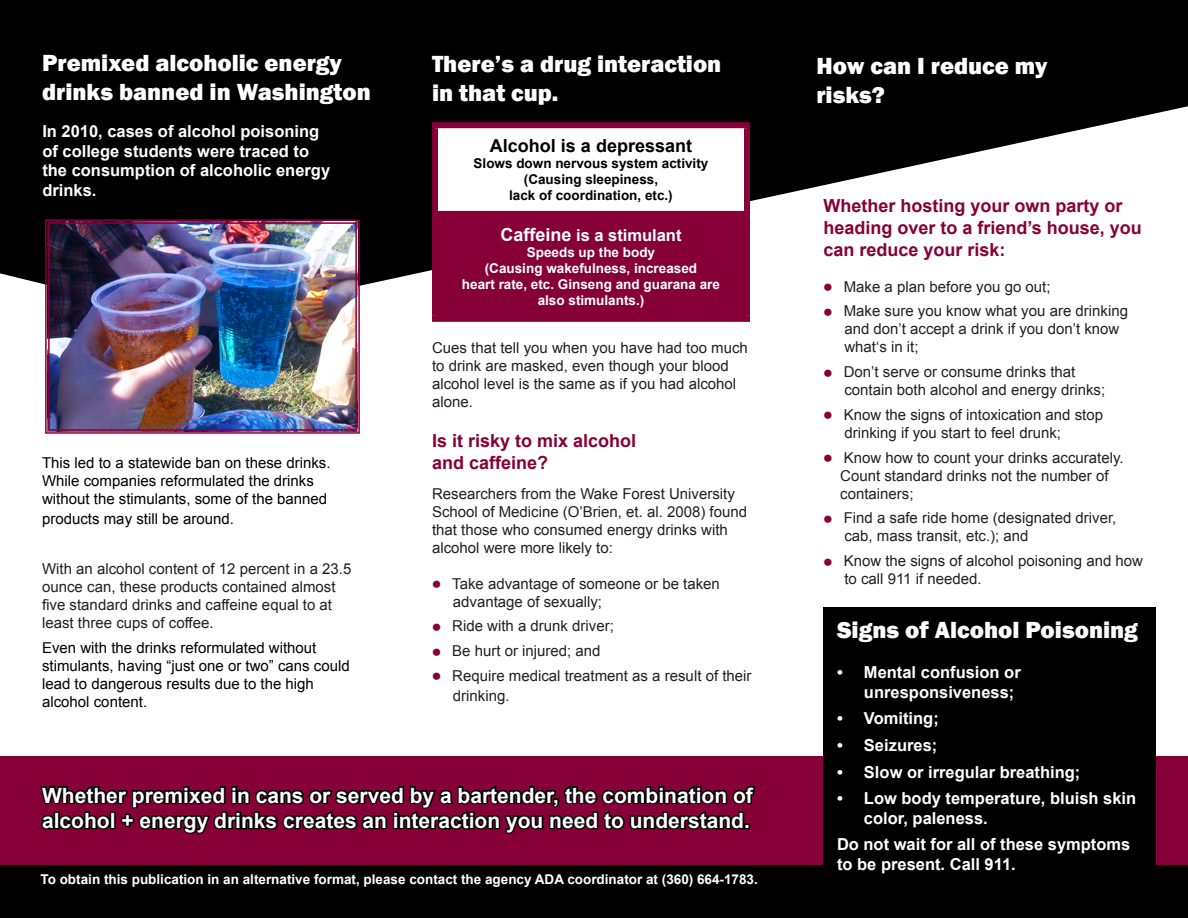
<style>
.page{position:relative;width:1188px;height:918px;background:#fff}
.page>*{position:absolute;margin:0;border:0;box-sizing:border-box;transform-origin:0 0}
.t1{font:800 24px/28.8px "Franklin Gothic";color:#fff}
.t2{font:700 21px/25.2px "Arial";color:#fff}
.t3{font:21px "Arial";color:#fff}
.t4{font:700 18px/21.6px "Arial";color:#860037}
.t5{font:700 18px "Arial";color:#000}
.t6{font:700 16.5px/19.8px "Arial";color:#fff}
.t7{font:15px/18px "Arial";color:#231f20}
.t8{font:15px/18px "Arial";color:#000}
.t9{font:700 13.5px/16.2px "Arial";color:#fff;text-align:center}
.t10{font:700 13.5px/16.2px "Arial";color:#000;text-align:center}
.s1{color:#000}
.s2{font-size:18px}
.s3{font-weight:700;font-size:25.5px;color:#860037}
</style>
<div class="page">
<svg style="left:0;top:0;width:1188px;height:286px;fill:#000"></svg>
<img style="left:44px;top:219px;width:317px;height:215px">
<div style="left:48px;top:222px;width:309px;height:209px;border:1px solid #860037"></div>
<div style="left:0;top:756px;width:1188px;height:162px;background:#860037"></div>
<div style="left:0;top:866px;width:1188px;height:52px;background:#000"></div>
<div style="left:435px;top:125px;width:312px;height:89px;background:#fff"></div>
<div style="left:435px;top:214px;width:312px;height:105px;background:#860037"></div>
<div style="left:432px;top:122px;width:318px;height:6px;background:#860037"></div>
<div style="left:432px;top:128px;width:6px;height:83px;background:#860037"></div>
<div style="left:744px;top:128px;width:6px;height:83px;background:#860037"></div>
<div style="left:432px;top:211px;width:318px;height:6px;background:#860037"></div>
<div style="left:432px;top:217px;width:6px;height:99px;background:#860037"></div>
<div style="left:744px;top:217px;width:6px;height:99px;background:#860037"></div>
<div style="left:432px;top:316px;width:318px;height:6px;background:#860037"></div>
<div style="left:824px;top:608px;width:332px;height:303px;background:#000"></div>
<svg style="left:40px;top:785px;width:715px;height:49px"></svg>
<h1 class="t1" style="left:42px;top:48px;width:330px">Premixed alcoholic energy drinks banned in Washington</h1>
<p class="t6" style="left:42px;top:122px;width:289px">In 2010, cases of alcohol poisoning of college students were traced to the consumption of alcoholic energy drinks.</p>
<p class="t8" style="left:42px;top:454px;width:290px">This led to a statewide ban on these drinks.<br>While companies reformulated the drinks without the stimulants, some of the banned</p>
<p class="t8" style="left:42px;top:510px;width:193px">products may still be around.</p>
<p class="t7" style="left:42px;top:560px;width:311px">With an alcohol content of 12 percent in a 23.5 ounce can, these products contained almost five standard drinks and caffeine equal to at least three cups of coffee<span class="s1">.</span></p>
<p class="t8" style="left:42px;top:639px;width:309px">Even with the drinks reformulated without stimulants, having “just one or two” cans could lead to dangerous results due to the high alcohol content.</p>
<h1 class="t1" style="left:432px;top:50px;width:291px">There’s a drug interaction in that cup.</h1>
<p class="t5" style="left:490px;top:134px;width:204px">Alcohol is a depressant</p>
<p class="t10" style="left:474px;top:156px;width:236px">Slows down nervous system activity (Causing sleepiness,<br>lack of coordination, etc.)</p>
<p class="t6" style="left:500px;top:225px;width:183px"><span class="s2">Caffeine</span> is a stimulant</p>
<p class="t9" style="left:462px;top:244px;width:260px">Speeds up the body<br>(Causing wakefulness, increased<br>heart rate, etc. Ginseng and guarana are also stimulants.)</p>
<p class="t7" style="left:432px;top:339px;width:318px">Cues that tell you when you have had too much to drink are masked, even though your blood alcohol level is the same as if you had alcohol alone.</p>
<p class="t4" style="left:432px;top:430px;width:206px">Is it risky to mix alcohol and caffeine?</p>
<p class="t7" style="left:432px;top:484px;width:317px">Researchers from the Wake Forest University School of Medicine (O’Brien, et. al. 2008) found that those who consumed energy drinks with alcohol were more likely to:</p>
<p class="t7" style="left:453px;top:574px;width:269px;text-indent:-21px"><span class="s3">•</span> Take advantage of someone or be taken advantage of sexually;</p>
<p class="t7" style="left:432px;top:617px;width:183px"><span class="s3">•</span> Ride with a drunk driver;</p>
<p class="t7" style="left:432px;top:642px;width:170px"><span class="s3">•</span> Be hurt or injured; and</p>
<p class="t7" style="left:453px;top:666px;width:300px;line-height:19.8px;text-indent:-21px"><span class="s3">•</span> Require medical treatment as a result of their drinking.</p>
<h2 class="t2" style="left:42px;top:783px;width:712px">Whether premixed in cans or served by a bartender, the combination of alcohol + energy drinks creates an interaction you need to understand.</h2>
<h2 class="t3" style="left:432px;top:795px;width:286px">know what you are getting and</h2>
<p class="t9" style="left:40px;top:872px;width:719px">To obtain this publication in an alternative format, please contact the agency ADA coordinator at (360) 664-1783.</p>
<h1 class="t1" style="left:816px;top:52px;width:233px">How can I reduce my risks?</h1>
<p class="t4" style="left:824px;top:196px;width:320px">Whether hosting your own party or heading over to a friend’s house, you can reduce your risk:</p>
<p class="t7" style="left:824px;top:277px;width:229px"><span class="s3">•</span> Make a plan before you go out;</p>
<p class="t7" style="left:844px;top:302px;width:285px;text-indent:-21px"><span class="s3">•</span> Make sure you know what you are drinking and don’t accept a drink if you don’t know what‘s in it;</p>
<p class="t7" style="left:844px;top:363px;width:262px;text-indent:-21px"><span class="s3">•</span> Don’t serve or consume drinks that contain both alcohol and energy drinks;</p>
<p class="t7" style="left:844px;top:406px;width:260px;text-indent:-21px"><span class="s3">•</span> Know the signs of intoxication and stop drinking if you start to feel drunk;</p>
<p class="t7" style="left:840px;top:448px;width:285px;text-indent:-17px"><span class="s3">•</span> Know how to count your drinks accurately.<br>Count standard drinks not the number of containers;</p>
<p class="t7" style="left:844px;top:509px;width:274px;text-indent:-21px"><span class="s3">•</span> Find a safe ride home (designated driver, cab, mass transit, etc.); and</p>
<p class="t7" style="left:844px;top:552px;width:300px;text-indent:-21px"><span class="s3">•</span> Know the signs of alcohol poisoning and how to call 911 if needed.</p>
<h1 class="t1" style="left:837px;top:616px;width:302px">Signs of Alcohol Poisoning</h1>
<p class="t6" style="left:864px;top:663px;width:158px;text-indent:-27px">• Mental confusion or unresponsiveness;</p>
<p class="t6" style="left:837px;top:709px;width:103px">• Vomiting;</p>
<p class="t6" style="left:837px;top:736px;width:102px">• Seizures;</p>
<p class="t6" style="left:837px;top:762px;width:245px">• Slow or irregular breathing;</p>
<p class="t6" style="left:864px;top:789px;width:274px;text-indent:-27px">• Low body temperature, bluish skin color, paleness.</p>
<p class="t6" style="left:837px;top:835px;width:295px">Do not wait for all of these symptoms to be present. Call 911.</p>
</div>
